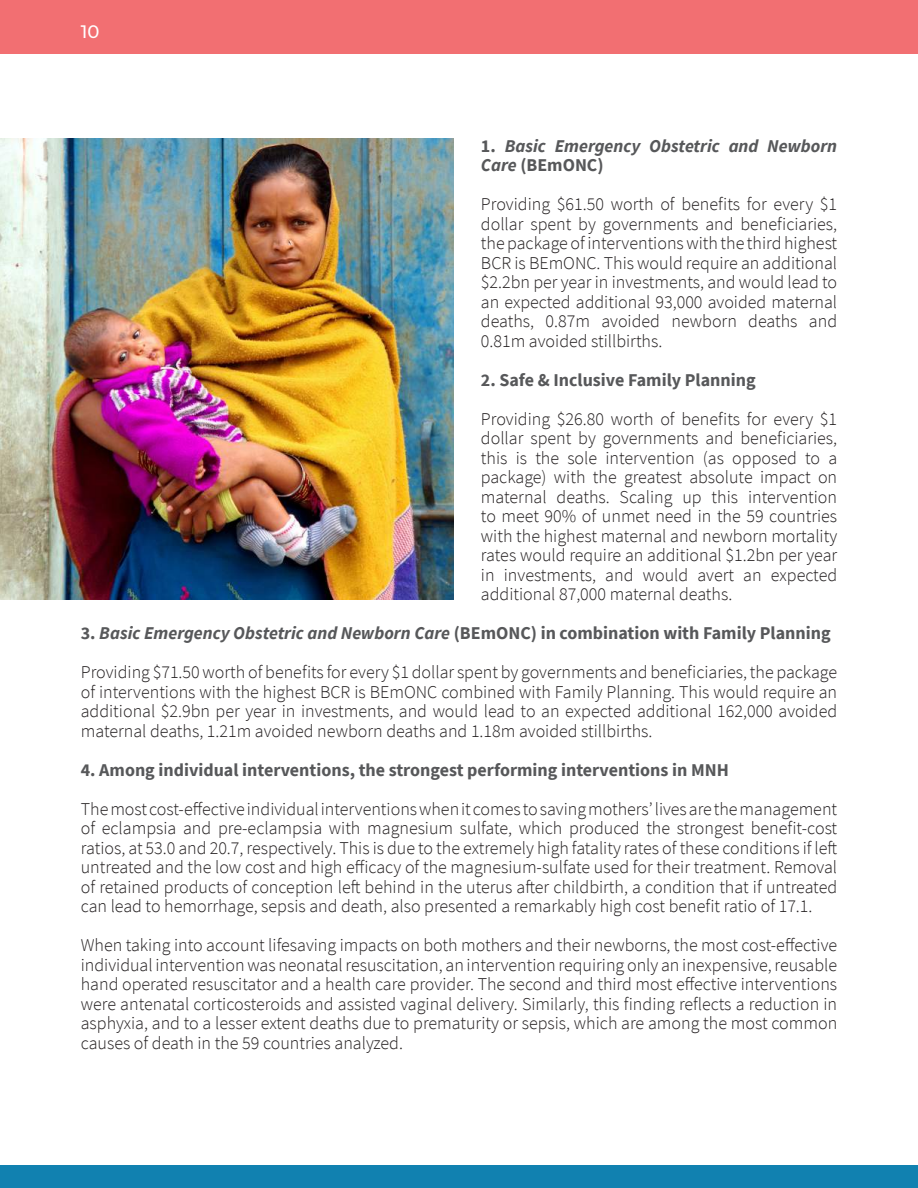
<style>
.page{position:relative;width:918px;height:1188px;background:#fff}
.page>*{position:absolute;margin:0;border:0;box-sizing:border-box;transform-origin:0 0}
.t1{font:300 18px/19.5px "Source Sans Pro";color:#231f20;text-align:justify}
.t2{font:700 18px "Source Sans Pro";color:#57585a}
.t3{font:italic 700 18px/19.5px "Source Sans Pro";color:#57585a}
.t4{font:500 18px "Montserrat";color:#fff}
.s1{font-style:normal}
.s2{font-weight:700;color:#57585a}
.s3{font-weight:700;font-style:italic;color:#57585a}
</style>
<div class="page">
<div style="left:0;top:0;width:918px;height:54px;background:#f26f72"></div>
<div style="left:0;top:1166px;width:918px;height:22px;background:#1181b0"></div>
<img style="left:0;top:138px;width:454px;height:462px">
<p class="t4" style="left:81px;top:19px;width:20px">10</p>
<p class="t3" style="left:481px;top:135px;width:358px"><span class="s1">1.</span> Basic Emergency Obstetric and Newborn<br>Care <span class="s1">(BEmONC)</span></p>
<p class="t1" style="left:481px;top:194px;width:358px">Providing $61.50 worth of benefits for every $1 dollar spent by governments and beneficiaries, the package of interventions with the third highest BCR is BEmONC. This would require an additional $2.2bn per year in investments, and would lead to an expected additional 93,000 avoided maternal deaths, 0.87m avoided newborn deaths and 0.81m avoided stillbirths.</p>
<p class="t2" style="left:481px;top:367px;width:276px">2. Safe &amp; Inclusive Family Planning</p>
<p class="t1" style="left:481px;top:409px;width:358px">Providing $26.80 worth of benefits for every $1 dollar spent by governments and beneficiaries, this is the sole intervention (as opposed to a package) with the greatest absolute impact on maternal deaths. Scaling up this intervention to meet 90% of unmet need in the 59 countries with the highest maternal and newborn mortality rates would require an additional $1.2bn per year in investments, and would avert an expected additional 87,000 maternal deaths.</p>
<p class="t1" style="left:81px;top:614px;width:758px;line-height:39px"><span class="s2">3.</span> <span class="s3">Basic Emergency Obstetric and Newborn Care</span> <span class="s2">(BEmONC) in combination with Family Planning<br></span>Providing $71.50 worth of benefits for every $1 dollar spent by governments and beneficiaries, the package</p>
<p class="t1" style="left:81px;top:682px;width:758px">of interventions with the highest BCR is BEmONC combined with Family Planning. This would require an additional $2.9bn per year in investments, and would lead to an expected additional 162,000 avoided maternal deaths, 1.21m avoided newborn deaths and 1.18m avoided stillbirths.</p>
<p class="t2" style="left:81px;top:757px;width:650px">4. Among individual interventions, the strongest performing interventions in MNH</p>
<p class="t1" style="left:81px;top:799px;width:758px">The most cost-effective individual interventions when it comes to saving mothers’ lives are the management of eclampsia and pre-eclampsia with magnesium sulfate, which produced the strongest benefit-cost ratios, at 53.0 and 20.7, respectively. This is due to the extremely high fatality rates of these conditions if left untreated and the low cost and high efficacy of the magnesium-sulfate used for their treatment. Removal of retained products of conception left behind in the uterus after childbirth, a condition that if untreated can lead to hemorrhage, sepsis and death, also presented a remarkably high cost benefit ratio of 17.1.</p>
<p class="t1" style="left:81px;top:935px;width:758px">When taking into account lifesaving impacts on both mothers and their newborns, the most cost-effective individual intervention was neonatal resuscitation, an intervention requiring only an inexpensive, reusable hand operated resuscitator and a health care provider. The second and third most effective interventions were antenatal corticosteroids and assisted vaginal delivery. Similarly, this finding reflects a reduction in asphyxia, and to a lesser extent deaths due to prematurity or sepsis, which are among the most common causes of death in the 59 countries analyzed.</p>
</div>
